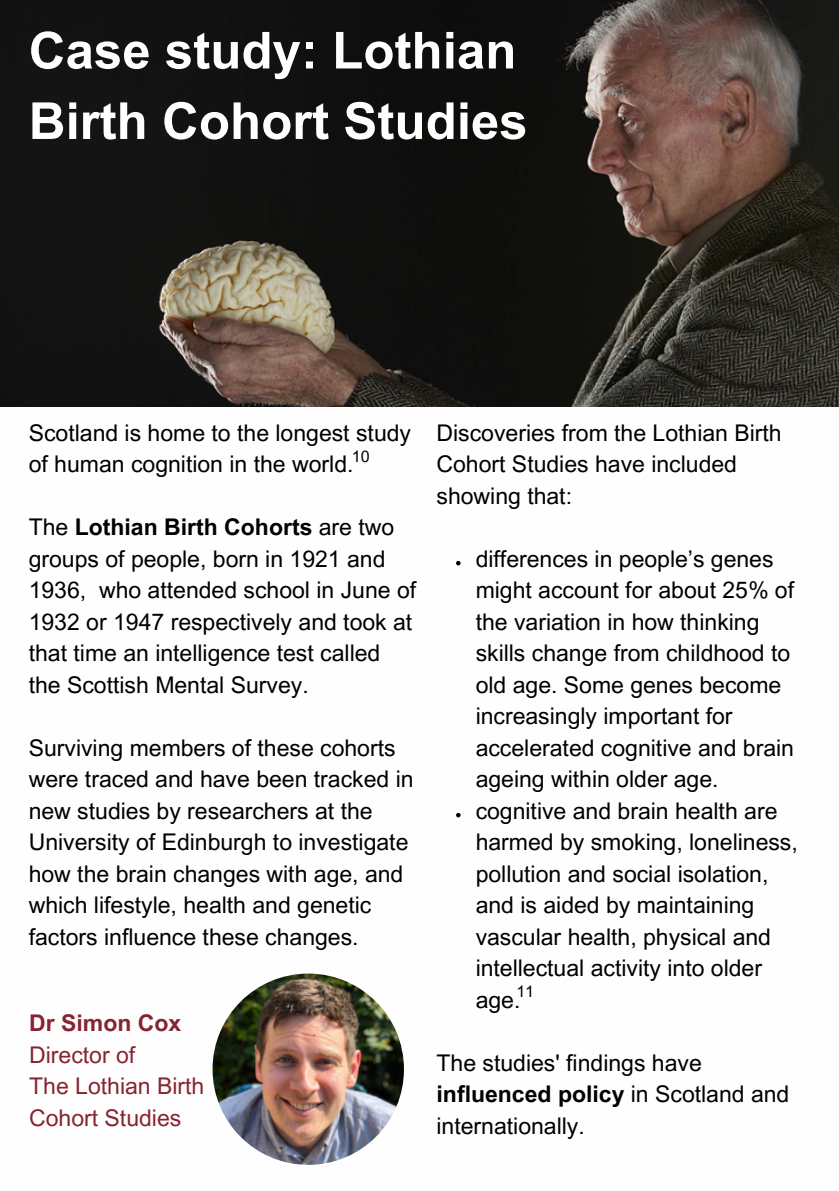
<style>
.page{position:relative;width:839px;height:1191px;background:#fff}
.page>*{position:absolute;margin:0;border:0;box-sizing:border-box;transform-origin:0 0}
.t1{font:700 51px "Arial MT Pro";color:#fff}
.t2{font:23px/31.6px "Arial MT Pro";color:#000}
.t3{font:23px/31.6px "Arial MT Pro";color:#862431}
.t4{font:700 23px "Arial MT Pro";color:#862431}
.t5{font:16px "Arial MT Pro";color:#000}
.s1{font-weight:700}
</style>
<div class="page">
<img style="left:212px;top:974px;width:192px;height:191px;border-radius:50%">
<img style="left:0;top:0;width:838px;height:407px">
<svg style="left:456px;top:561px;width:4px;height:4px"></svg>
<svg style="left:456px;top:813px;width:4px;height:4px"></svg>
<p class="t1" style="left:29px;top:31px;width:489px">Case study: Lothian</p>
<p class="t1" style="left:29px;top:102px;width:500px">Birth Cohort Studies</p>
<p class="t2" style="left:29px;top:420px;width:384px">Scotland is home to the longest study of human cognition in the world.</p>
<p class="t5" style="left:352px;top:450px;width:19px">10</p>
<p class="t2" style="left:29px;top:514px;width:389px">The <span class="s1">Lothian Birth Cohorts</span> are two groups of people, born in 1921 and 1936, who attended school in June of 1932 or 1947 respectively and took at that time an intelligence test called the Scottish Mental Survey.</p>
<p class="t2" style="left:29px;top:735px;width:386px">Surviving members of these cohorts were traced and have been tracked in new studies by researchers at the University of Edinburgh to investigate how the brain changes with age, and which lifestyle, health and genetic factors influence these changes.</p>
<p class="t4" style="left:29px;top:1015px;width:154px">Dr Simon Cox</p>
<p class="t3" style="left:29px;top:1042px;width:108px">Director of</p>
<p class="t3" style="left:29px;top:1073px;width:177px">The Lothian Birth<br>Cohort Studies</p>
<p class="t2" style="left:436px;top:420px;width:347px">Discoveries from the Lothian Birth<br>Cohort Studies have included showing that:</p>
<p class="t2" style="left:475px;top:546px;width:320px">differences in people’s genes might account for about 25% of the variation in how thinking skills change from childhood to old age. Some genes become increasingly important for accelerated cognitive and brain ageing within older age.</p>
<p class="t2" style="left:475px;top:798px;width:324px">cognitive and brain health are harmed by smoking, loneliness, pollution and social isolation, and is aided by maintaining vascular health, physical and intellectual activity into older age.</p>
<p class="t5" style="left:516px;top:985px;width:19px">11</p>
<p class="t2" style="left:436px;top:1050px;width:354px">The studies' findings have <span class="s1">influenced policy</span> in Scotland and internationally.</p>
</div>
